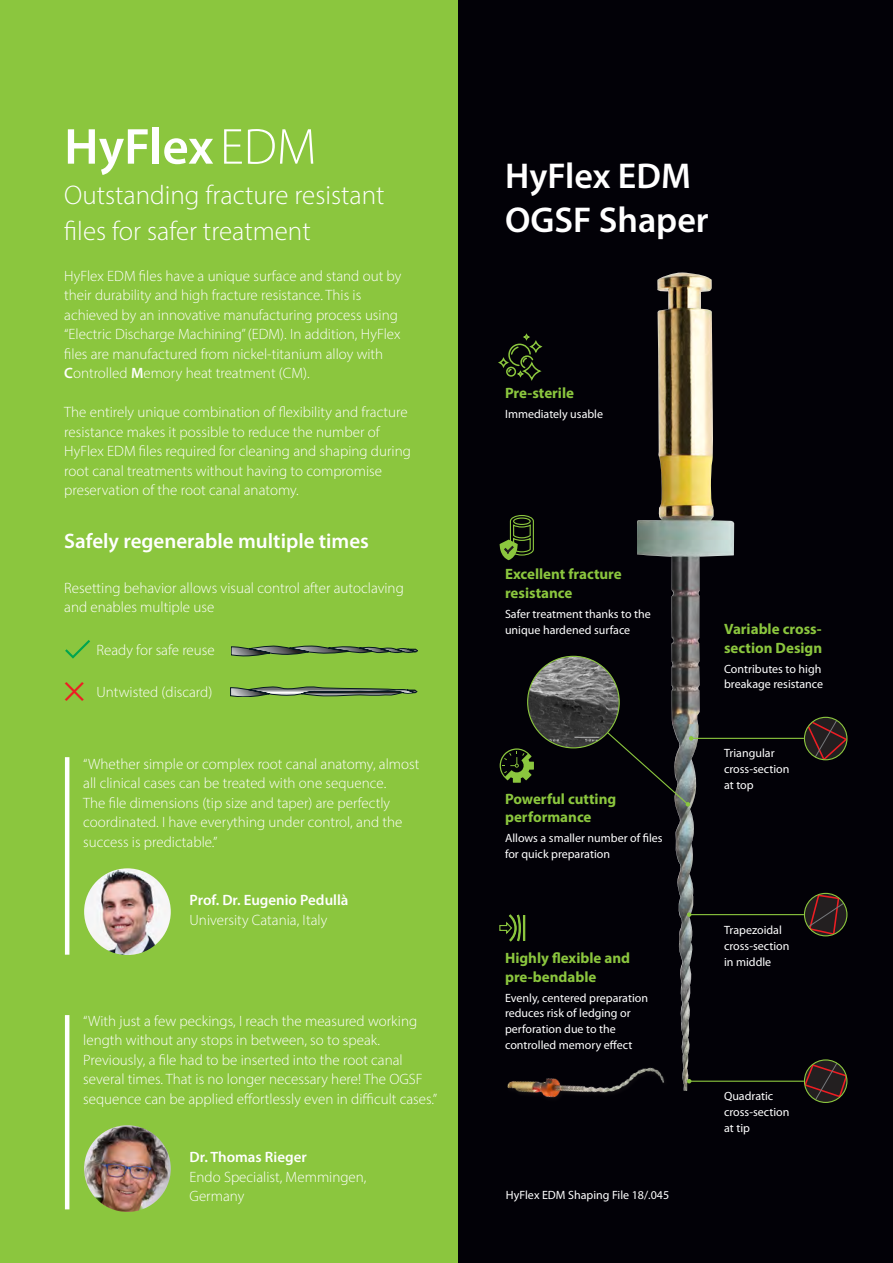
<style>
.page{position:relative;width:893px;height:1263px;background:#fff}
.page>*{position:absolute;margin:0;border:0;box-sizing:border-box;transform-origin:0 0}
.Product-Name-Content{font:600 51px "Myriad Pro";color:#fff}
.Headline-Big{font:600 36px/43.2px "Myriad Pro";color:#fff}
.Content-Subline{font:300 27px/36px "Myriad Pro";color:#fff}
.Headline-Middle{font:600 21px "Myriad Pro";color:#fff}
.Base-Text-Normal{font:300 15px/19.5px "Myriad Pro";color:#fff}
.Headline-Small{font:700 15px/18.8px "Myriad Pro";color:#8bc63e}
.Base-Text-Normal-2{font:600 15px "Myriad Pro";color:#fff}
.Base-Text-Small{font:12px/15.8px "Myriad Pro";color:#fff}
.s1{font-weight:300}
.s2{font-weight:600}
</style>
<div class="page">
<div style="left:448px;top:0;width:445px;height:1263px;background:#020107"></div>
<div style="left:0;top:0;width:457px;height:1263px;background:#8bc63e"></div>
<img style="left:637px;top:272px;width:97px;height:819px">
<svg style="left:804px;top:1060px;width:43px;height:42px"></svg>
<div style="left:804px;top:1059px;width:43px;height:44px;border:1px solid #8bc63e;border-radius:50%"></div>
<svg style="left:804px;top:893px;width:43px;height:43px"></svg>
<div style="left:804px;top:893px;width:43px;height:43px;border:1px solid #8bc63e;border-radius:50%"></div>
<svg style="left:804px;top:717px;width:43px;height:43px"></svg>
<div style="left:804px;top:717px;width:43px;height:43px;border:1px solid #8bc63e;border-radius:50%"></div>
<hr style="left:689px;top:914px;width:115px;height:1px;background:#8bc63e">
<svg style="left:687px;top:912px;width:4px;height:5px"></svg>
<hr style="left:689px;top:1081px;width:115px;height:1px;background:#8bc63e">
<svg style="left:687px;top:1079px;width:4px;height:4px"></svg>
<hr style="left:691px;top:738px;width:113px;height:1px;background:#8bc63e">
<img style="left:507px;top:1021px;width:164px;height:77px">
<svg style="left:572px;top:700px;width:121px;height:106px"></svg>
<img style="left:528px;top:656px;width:91px;height:92px;border-radius:46px">
<div style="left:523px;top:915px;width:2px;height:26px;border:1px solid #8bc63e"></div>
<svg style="left:499px;top:914px;width:22px;height:28px"></svg>
<svg style="left:500px;top:515px;width:34px;height:45px"></svg>
<svg style="left:499px;top:748px;width:35px;height:35px"></svg>
<svg style="left:498px;top:333px;width:45px;height:48px"></svg>
<svg style="left:231px;top:646px;width:187px;height:10px"></svg>
<svg style="left:230px;top:686px;width:187px;height:11px"></svg>
<svg style="left:65px;top:640px;width:25px;height:19px"></svg>
<hr style="left:65px;top:757px;width:4px;height:198px;background:#fff">
<hr style="left:65px;top:1015px;width:4px;height:194px;background:#fff">
<img style="left:84px;top:868px;width:87px;height:87px;border-radius:43px">
<img style="left:84px;top:1125px;width:87px;height:87px;border-radius:43px">
<p class="Product-Name-Content" style="left:64px;top:114px;width:254px">HyFlex <span class="s1">EDM</span></p>
<p class="Content-Subline" style="left:64px;top:177px;width:322px">Outstanding fracture resistant files for safer treatment</p>
<p class="Base-Text-Normal" style="left:64px;top:266px;width:339px">HyFlex EDM files have a unique surface and stand out by their durability and high fracture resistance. This is achieved by an innovative manufacturing process using “Electric Discharge Machining” (EDM). In addition, HyFlex files are manufactured from nickel-titanium alloy with <span class="s2">C</span>ontrolled <span class="s2">M</span>emory heat treatment (CM).</p>
<p class="Base-Text-Normal" style="left:64px;top:402px;width:348px">The entirely unique combination of flexibility and fracture resistance makes it possible to reduce the number of HyFlex EDM files required for cleaning and shaping during root canal treatments without having to compromise preservation of the root canal anatomy.</p>
<p class="Headline-Middle" style="left:64px;top:527px;width:306px">Safely regenerable multiple times</p>
<p class="Base-Text-Normal" style="left:64px;top:578px;width:341px">Resetting behavior allows visual control after autoclaving and enables multiple use</p>
<p class="Base-Text-Normal" style="left:97px;top:640px;width:120px">Ready for safe reuse</p>
<p class="Base-Text-Normal" style="left:97px;top:682px;width:117px">Untwisted (discard)</p>
<p class="Base-Text-Normal" style="left:83px;top:754px;width:338px">“Whether simple or complex root canal anatomy, almost all clinical cases can be treated with one sequence.<br>The file dimensions (tip size and taper) are perfectly coordinated. I have everything under control, and the success is predictable.”</p>
<p class="Base-Text-Normal-2" style="left:190px;top:891px;width:160px">Prof. Dr. Eugenio Pedullà</p>
<p class="Base-Text-Normal" style="left:190px;top:910px;width:139px">University Catania, Italy</p>
<p class="Base-Text-Normal" style="left:83px;top:1011px;width:355px">“With just a few peckings, I reach the measured working length without any stops in between, so to speak.<br>Previously, a file had to be inserted into the root canal several times. That is no longer necessary here! The OGSF sequence can be applied effortlessly even in difficult cases.”</p>
<p class="Base-Text-Normal-2" style="left:190px;top:1148px;width:119px">Dr. Thomas Rieger</p>
<p class="Base-Text-Normal" style="left:190px;top:1167px;width:178px">Endo Specialist, Memmingen,<br>Germany</p>
<p class="Headline-Big" style="left:505px;top:154px;width:205px">HyFlex EDM<br>OGSF Shaper</p>
<p class="Headline-Small" style="left:505px;top:383px;width:71px">Pre-sterile</p>
<p class="Base-Text-Small" style="left:505px;top:406px;width:100px">Immediately usable</p>
<p class="Headline-Small" style="left:505px;top:564px;width:118px">Excellent fracture resistance</p>
<p class="Base-Text-Small" style="left:505px;top:606px;width:147px">Safer treatment thanks to the unique hardened surface</p>
<p class="Headline-Small" style="left:505px;top:789px;width:113px">Powerful cutting performance</p>
<p class="Base-Text-Small" style="left:505px;top:831px;width:159px">Allows a smaller number of files for quick preparation</p>
<p class="Headline-Small" style="left:505px;top:948px;width:127px">Highly flexible and pre-bendable</p>
<p class="Base-Text-Small" style="left:505px;top:990px;width:145px">Evenly, centered preparation reduces risk of ledging or perforation due to the controlled memory effect</p>
<p class="Base-Text-Small" style="left:506px;top:1187px;width:165px">HyFlex EDM Shaping File 18/.045</p>
<p class="Headline-Small" style="left:724px;top:619px;width:100px">Variable cross&shy;section Design</p>
<p class="Base-Text-Small" style="left:724px;top:661px;width:101px">Contributes to high breakage resistance</p>
<p class="Base-Text-Small" style="left:724px;top:746px;width:67px">Triangular cross-section at top</p>
<p class="Base-Text-Small" style="left:724px;top:923px;width:67px">Trapezoidal cross-section in middle</p>
<p class="Base-Text-Small" style="left:724px;top:1088px;width:67px">Quadratic cross-section at tip</p>
</div>
